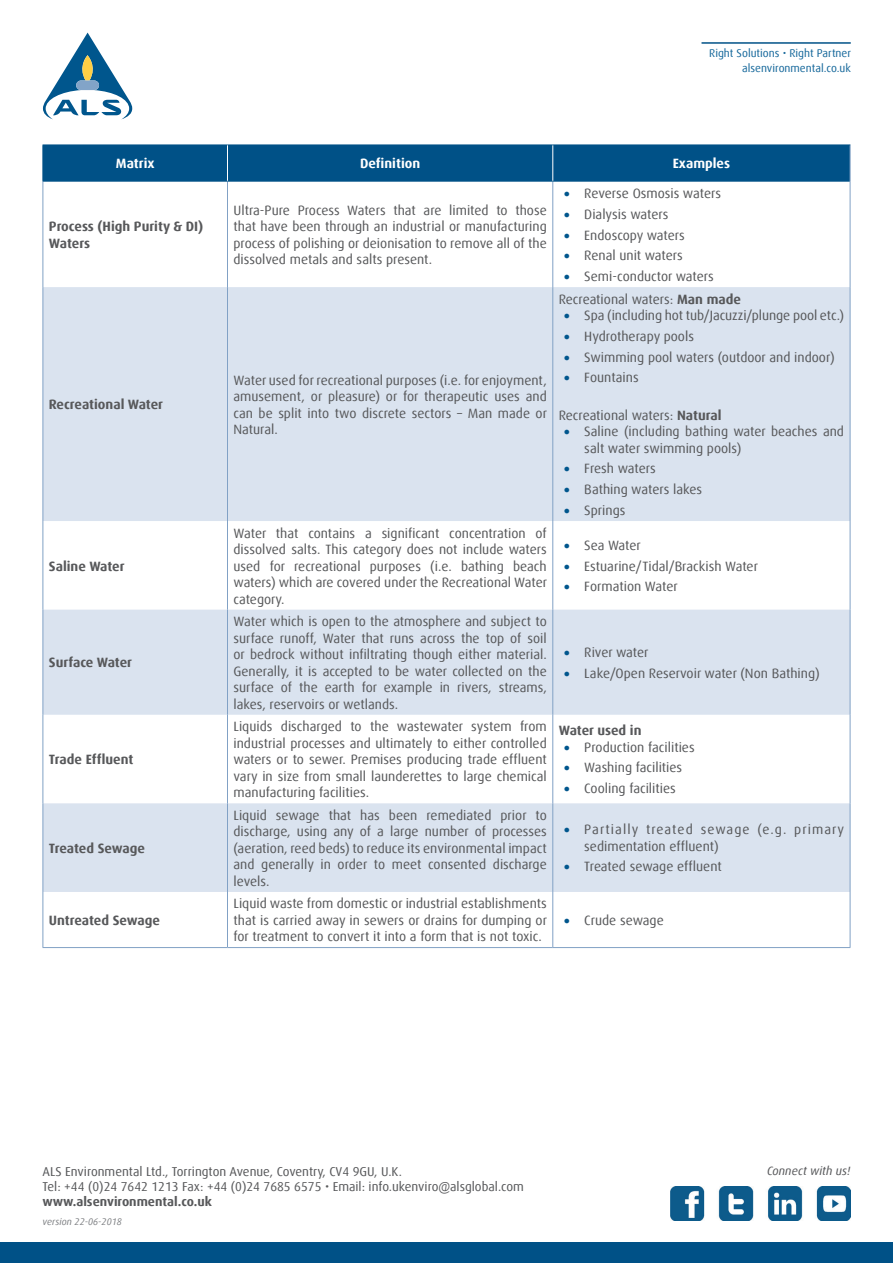
<style>
.page{position:relative;width:893px;height:1263px;background:#fff}
.page>*{position:absolute;margin:0;border:0;box-sizing:border-box;transform-origin:0 0}
.t1{font:13.5px/16.5px "Dax Offc Pro";color:#57585a}
.t2{font:700 13.5px/16.5px "Dax Offc Pro";color:#57585a}
.t3{font:13.5px/16.5px "Dax Offc Pro";letter-spacing:.07em;color:#57585a}
.t4{font:700 13.5px "Dax Offc Pro";color:#fff}
.t5{font:12.9px/15.3px "Dax Offc Pro";color:#57585a}
.t6{font:700 12.9px "Dax Offc Pro";color:#57585a}
.t7{font:italic 12px "Dax Offc Pro";color:#57585a}
.t8{font:11.25px/14.4px "Dax Offc Pro";color:#16689b;text-align:right}
.t9{font:italic 9.6px "Dax Offc Pro";color:#808285}
.s1{font-family:"Lucida Sans Unicode";color:#00568d}
.s2{font-weight:700}
</style>
<div class="page">
<svg style="left:43px;top:33px;width:89px;height:86px"></svg>
<hr style="left:702px;top:43px;width:149px;height:1px;background:#005187">
<hr style="left:701px;top:43px;width:149px;height:1px;background:#005187">
<div style="left:0;top:1243px;width:893px;height:20px;background:#005187"></div>
<img style="left:671px;top:1187px;width:179px;height:33px">
<div style="left:44px;top:146px;width:806px;height:35px;background:#005187"></div>
<svg style="left:44px;top:287px;width:806px;height:605px;fill:#dae3ef"></svg>
<hr style="left:43px;top:181px;width:1px;height:106px;background:#81a1c5">
<hr style="left:227px;top:181px;width:1px;height:106px;background:#81a1c5">
<hr style="left:552px;top:181px;width:1px;height:106px;background:#81a1c5">
<hr style="left:850px;top:181px;width:1px;height:106px;background:#81a1c5">
<hr style="left:43px;top:287px;width:1px;height:234px;background:#81a1c5">
<hr style="left:227px;top:287px;width:1px;height:234px;background:#81a1c5">
<hr style="left:552px;top:287px;width:1px;height:234px;background:#81a1c5">
<hr style="left:850px;top:287px;width:1px;height:234px;background:#81a1c5">
<hr style="left:43px;top:521px;width:1px;height:89px;background:#81a1c5">
<hr style="left:227px;top:521px;width:1px;height:89px;background:#81a1c5">
<hr style="left:552px;top:521px;width:1px;height:89px;background:#81a1c5">
<hr style="left:850px;top:521px;width:1px;height:89px;background:#81a1c5">
<hr style="left:43px;top:610px;width:1px;height:105px;background:#81a1c5">
<hr style="left:227px;top:610px;width:1px;height:105px;background:#81a1c5">
<hr style="left:552px;top:610px;width:1px;height:105px;background:#81a1c5">
<hr style="left:850px;top:610px;width:1px;height:105px;background:#81a1c5">
<hr style="left:43px;top:715px;width:1px;height:88px;background:#81a1c5">
<hr style="left:227px;top:715px;width:1px;height:88px;background:#81a1c5">
<hr style="left:552px;top:715px;width:1px;height:88px;background:#81a1c5">
<hr style="left:850px;top:715px;width:1px;height:88px;background:#81a1c5">
<hr style="left:43px;top:803px;width:1px;height:89px;background:#81a1c5">
<hr style="left:227px;top:803px;width:1px;height:89px;background:#81a1c5">
<hr style="left:552px;top:803px;width:1px;height:89px;background:#81a1c5">
<hr style="left:850px;top:803px;width:1px;height:89px;background:#81a1c5">
<hr style="left:43px;top:892px;width:1px;height:55px;background:#81a1c5">
<hr style="left:227px;top:892px;width:1px;height:55px;background:#81a1c5">
<hr style="left:552px;top:892px;width:1px;height:55px;background:#81a1c5">
<hr style="left:850px;top:892px;width:1px;height:55px;background:#81a1c5">
<hr style="left:43px;top:947px;width:184px;height:1px;background:#81a1c5">
<hr style="left:227px;top:947px;width:326px;height:1px;background:#81a1c5">
<hr style="left:553px;top:947px;width:297px;height:1px;background:#81a1c5">
<hr style="left:43px;top:145px;width:184px;height:1px;background:#005187">
<hr style="left:43px;top:145px;width:1px;height:36px;background:#005187">
<hr style="left:227px;top:145px;width:326px;height:1px;background:#005187">
<hr style="left:553px;top:145px;width:297px;height:1px;background:#005187">
<hr style="left:43px;top:181px;width:184px;height:1px;background:#005187">
<hr style="left:227px;top:181px;width:326px;height:1px;background:#005187">
<hr style="left:553px;top:181px;width:297px;height:1px;background:#005187">
<hr style="left:227px;top:145px;width:1px;height:36px;background:#fff">
<hr style="left:552px;top:145px;width:1px;height:36px;background:#fff">
<hr style="left:850px;top:145px;width:1px;height:36px;background:#81a1c5">
<p class="t8" style="left:709px;top:46px;width:143px">Right Solutions • Right Partner alsenvironmental.co.uk</p>
<p class="t4" style="left:116px;top:155px;width:40px">Matrix</p>
<p class="t4" style="left:360px;top:155px;width:62px">Definition</p>
<p class="t4" style="left:673px;top:155px;width:59px">Examples</p>
<p class="t2" style="left:49px;top:219px;width:156px">Process (High Purity &amp; DI)<br>Waters</p>
<p class="t2" style="left:49px;top:396px;width:116px">Recreational Water</p>
<p class="t2" style="left:49px;top:558px;width:77px">Saline Water</p>
<p class="t2" style="left:49px;top:654px;width:85px">Surface Water</p>
<p class="t2" style="left:49px;top:751px;width:86px">Trade Effluent</p>
<p class="t2" style="left:49px;top:840px;width:98px">Treated Sewage</p>
<p class="t2" style="left:49px;top:912px;width:113px">Untreated Sewage</p>
<p class="t1" style="left:233px;top:202px;width:315px;text-align:justify">Ultra-Pure Process Waters that are limited to those that have been through an industrial or manufacturing process of polishing or deionisation to remove all of the dissolved metals and salts present.</p>
<p class="t1" style="left:233px;top:372px;width:315px;text-align:justify">Water used for recreational purposes (i.e. for enjoyment, amusement, or pleasure) or for therapeutic uses and can be split into two discrete sectors – Man made or Natural.</p>
<p class="t1" style="left:233px;top:525px;width:315px;text-align:justify">Water that contains a significant concentration of dissolved salts. This category does not include waters used for recreational purposes (i.e. bathing beach waters) which are covered under the Recreational Water category.</p>
<p class="t1" style="left:233px;top:613px;width:315px;text-align:justify">Water which is open to the atmosphere and subject to surface runoff, Water that runs across the top of soil or bedrock without infiltrating though either material.<br>Generally, it is accepted to be water collected on the surface of the earth for example in rivers, streams, lakes, reservoirs or wetlands.</p>
<p class="t1" style="left:563px;top:183px;width:160px;line-height:20.7px"><span class="s1">∙</span> Reverse Osmosis waters <span class="s1">∙</span> Dialysis waters<br><span class="s1">∙</span> Endoscopy waters<br><span class="s1">∙</span> Renal unit waters<br><span class="s1">∙</span> Semi-conductor waters</p>
<p class="t1" style="left:563px;top:291px;width:283px;text-indent:-4px">Recreational waters: <span class="s2">Man made<br></span><span class="s1">∙</span> Spa (including hot tub/Jacuzzi/plunge pool etc.)</p>
<p class="t1" style="left:563px;top:326px;width:273px;line-height:20.7px"><span class="s1">∙</span> Hydrotherapy pools<br><span class="s1">∙</span> Swimming pool waters (outdoor and indoor) <span class="s1">∙</span> Fountains</p>
<p class="t1" style="left:559px;top:407px;width:164px">Recreational waters: <span class="s2">Natural</span></p>
<p class="t1" style="left:563px;top:423px;width:283px"><span class="s1">∙</span> Saline (including bathing water beaches and</p>
<p class="t1" style="left:584px;top:440px;width:159px">salt water swimming pools)</p>
<p class="t1" style="left:563px;top:458px;width:141px;line-height:20.7px"><span class="s1">∙</span> Fresh waters<br><span class="s1">∙</span> Bathing waters lakes <span class="s1">∙</span> Springs</p>
<p class="t1" style="left:563px;top:535px;width:196px;line-height:20.7px"><span class="s1">∙</span> Sea Water<br><span class="s1">∙</span> Estuarine/Tidal/Brackish Water <span class="s1">∙</span> Formation Water</p>
<p class="t1" style="left:563px;top:642px;width:258px;line-height:20.7px"><span class="s1">∙</span> River water<br><span class="s1">∙</span> Lake/Open Reservoir water (Non Bathing)</p>
<p class="t1" style="left:233px;top:718px;width:315px;text-align:justify">Liquids discharged to the wastewater system from industrial processes and ultimately to either controlled waters or to sewer. Premises producing trade effluent vary in size from small launderettes to large chemical manufacturing facilities.</p>
<p class="t1" style="left:563px;top:722px;width:133px;text-indent:-4px"><span class="s2">Water used in<br></span><span class="s1">∙</span> Production facilities</p>
<p class="t1" style="left:563px;top:757px;width:121px;line-height:20.7px"><span class="s1">∙</span> Washing facilities <span class="s1">∙</span> Cooling facilities</p>
<p class="t1" style="left:233px;top:807px;width:315px;text-align:justify">Liquid sewage that has been remediated prior to discharge, using any of a large number of processes (aeration, reed beds) to reduce its environmental impact and generally in order to meet consented discharge levels.</p>
<p class="t1" style="left:233px;top:895px;width:315px;text-align:justify">Liquid waste from domestic or industrial establishments that is carried away in sewers or drains for dumping or for treatment to convert it into a form that is not toxic.</p>
<p class="t3" style="left:584px;top:821px;width:261px;text-indent:-21px"><span class="s1">∙</span> Partially treated sewage (e.g. primary sedimentation effluent)</p>
<p class="t1" style="left:563px;top:858px;width:160px"><span class="s1">∙</span> Treated sewage effluent</p>
<p class="t1" style="left:563px;top:912px;width:102px"><span class="s1">∙</span> Crude sewage</p>
<p class="t5" style="left:43px;top:1163px;width:483px">ALS Environmental Ltd., Torrington Avenue, Coventry, CV4 9GU, U.K.<br>Tel: +44 (0)24 7642 1213 Fax: +44 (0)24 7685 6575 • Email: info.ukenviro@alsglobal.com</p>
<p class="t6" style="left:43px;top:1193px;width:171px">www.alsenvironmental.co.uk</p>
<p class="t9" style="left:43px;top:1215px;width:81px">version 22-06-2018</p>
<p class="t7" style="left:767px;top:1163px;width:85px">Connect with us!</p>
</div>
